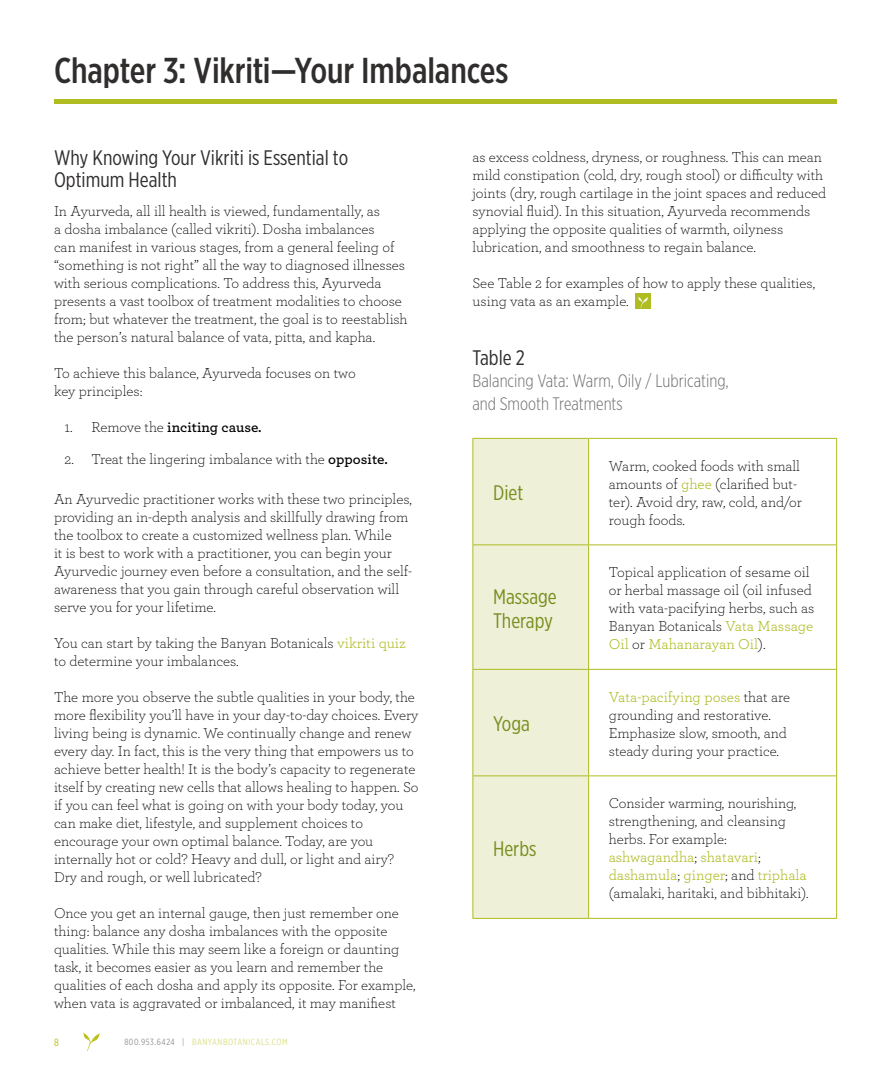
<style>
.page{position:relative;width:891px;height:1080px;background:#fff}
.page>*{position:absolute;margin:0;border:0;box-sizing:border-box;transform-origin:0 0}
.t1{font:500 36px "Gotham X Narrow";color:#302d2d}
.t2{font:21px/22.5px "Gotham X Narrow";color:#302d2d}
.t3{font:21px/24px "Gotham X Narrow";color:#788e1e}
.t4{font:300 18px/22.5px "Gotham X Narrow";color:#6d6e71}
.t5{font:300 15px/18px "Archer";color:#000}
.t6{font:600 15px "Archer";color:#000}
.t7{font:10.5px "Gotham X Narrow";color:#b8bf0d}
.t8{font:9px "Gotham X Narrow";letter-spacing:.06em;color:#dcdf86}
.s1{font-weight:300}
.s2{font-weight:600}
.s3{font-weight:400;color:#afbc22}
.s4{color:#939598}
</style>
<div class="page">
<svg style="left:83px;top:1032px;width:17px;height:19px"></svg>
<div style="left:635px;top:294px;width:16px;height:15px;background:#afbc22"></div>
<svg style="left:638px;top:297px;width:11px;height:11px"></svg>
<div style="left:473px;top:439px;width:115px;height:479px;background:#eef0d8"></div>
<hr style="left:472px;top:438px;width:117px;height:1px;background:#afbc22">
<hr style="left:472px;top:439px;width:1px;height:105px;background:#afbc22">
<hr style="left:589px;top:438px;width:248px;height:1px;background:#afbc22">
<hr style="left:588px;top:439px;width:1px;height:105px;background:#afbc22">
<hr style="left:836px;top:439px;width:1px;height:105px;background:#afbc22">
<hr style="left:472px;top:544px;width:117px;height:1px;background:#afbc22">
<hr style="left:472px;top:545px;width:1px;height:124px;background:#afbc22">
<hr style="left:589px;top:544px;width:248px;height:1px;background:#afbc22">
<hr style="left:588px;top:545px;width:1px;height:124px;background:#afbc22">
<hr style="left:836px;top:545px;width:1px;height:124px;background:#afbc22">
<hr style="left:472px;top:669px;width:117px;height:1px;background:#afbc22">
<hr style="left:472px;top:670px;width:1px;height:106px;background:#afbc22">
<hr style="left:589px;top:669px;width:248px;height:1px;background:#afbc22">
<hr style="left:588px;top:670px;width:1px;height:106px;background:#afbc22">
<hr style="left:836px;top:670px;width:1px;height:106px;background:#afbc22">
<hr style="left:472px;top:776px;width:117px;height:1px;background:#afbc22">
<hr style="left:472px;top:776px;width:1px;height:142px;background:#afbc22">
<hr style="left:589px;top:776px;width:248px;height:1px;background:#afbc22">
<hr style="left:588px;top:776px;width:1px;height:142px;background:#afbc22">
<hr style="left:836px;top:776px;width:1px;height:142px;background:#afbc22">
<hr style="left:472px;top:918px;width:117px;height:1px;background:#afbc22">
<hr style="left:589px;top:918px;width:248px;height:1px;background:#afbc22">
<div style="left:54px;top:99px;width:783px;height:5px;background:#afbc22"></div>
<h1 class="t1" style="left:54px;top:54px;width:456px">Chapter 3: Vikriti—Your Imbalances</h1>
<h2 class="t2" style="left:54px;top:147px;width:296px">Why Knowing Your Vikriti is Essential to<br>Optimum Health</h2>
<p class="t5" style="left:54px;top:203px;width:355px">In Ayurveda, all ill health is viewed, fundamentally, as<br>a dosha imbalance (called vikriti). Dosha imbalances<br>can manifest in various stages, from a general feeling of “something is not right” all the way to diagnosed illnesses with serious complications. To address this, Ayurveda presents a vast toolbox of treatment modalities to choose from; but whatever the treatment, the goal is to reestablish the person’s natural balance of vata, pitta, and kapha.</p>
<p class="t5" style="left:54px;top:365px;width:303px">To achieve this balance, Ayurveda focuses on two key principles:</p>
<p class="t6" style="left:64px;top:420px;width:199px"><span class="s1">1. Remove the</span> inciting cause.</p>
<p class="t5" style="left:64px;top:450px;width:325px">2. Treat the lingering imbalance with the <span class="s2">opposite.</span></p>
<p class="t5" style="left:54px;top:491px;width:360px">An Ayurvedic practitioner works with these two principles, providing an in-depth analysis and skillfully drawing from the toolbox to create a customized wellness plan. While<br>it is best to work with a practitioner, you can begin your Ayurvedic journey even before a consultation, and the self&shy;awareness that you gain through careful observation will serve you for your lifetime.</p>
<p class="t5" style="left:54px;top:635px;width:353px">You can start by taking the Banyan Botanicals <span class="s3">vikriti quiz </span>to determine your imbalances.</p>
<p class="t5" style="left:54px;top:689px;width:366px">The more you observe the subtle qualities in your body, the more flexibility you’ll have in your day-to-day choices. Every living being is dynamic. We continually change and renew every day. In fact, this is the very thing that empowers us to achieve better health! It is the body’s capacity to regenerate itself by creating new cells that allows healing to happen. So if you can feel what is going on with your body today, you can make diet, lifestyle, and supplement choices to encourage your own optimal balance. Today, are you internally hot or cold? Heavy and dull, or light and airy?<br>Dry and rough, or well lubricated?</p>
<p class="t5" style="left:54px;top:905px;width:363px">Once you get an internal gauge, then just remember one thing: balance any dosha imbalances with the opposite qualities. While this may seem like a foreign or daunting task, it becomes easier as you learn and remember the qualities of each dosha and apply its opposite. For example, when vata is aggravated or imbalanced, it may manifiest</p>
<p class="t7" style="left:54px;top:1037px;width:6px">8</p>
<p class="t8" style="left:124px;top:1038px;width:165px"><span class="s4">800.953.6424 |</span> BANYANBOTANICALS.COM</p>
<p class="t5" style="left:472px;top:149px;width:355px">as excess coldness, dryness, or roughness. This can mean mild constipation (cold, dry, rough stool) or difficulty with joints (dry, rough cartilage in the joint spaces and reduced synovial fluid). In this situation, Ayurveda recommends applying the opposite qualities of warmth, oilyness lubrication, and smoothness to regain balance.</p>
<p class="t5" style="left:472px;top:275px;width:344px">See Table 2 for examples of how to apply these qualities, using vata as an example.</p>
<h2 class="t2" style="left:472px;top:347px;width:54px">Table 2</h2>
<p class="t4" style="left:472px;top:370px;width:258px">Balancing Vata: Warm, Oily / Lubricating, and Smooth Treatments</p>
<h2 class="t3" style="left:493px;top:482px;width:32px">Diet</h2>
<h2 class="t3" style="left:493px;top:585px;width:65px">Massage<br>Therapy</h2>
<h2 class="t3" style="left:493px;top:713px;width:38px">Yoga</h2>
<h2 class="t3" style="left:493px;top:837px;width:45px">Herbs</h2>
<p class="t5" style="left:609px;top:457px;width:195px">Warm, cooked foods with small amounts of <span class="s3">ghee</span> (clarified but&shy;ter). Avoid dry, raw, cold, and/or rough foods.</p>
<p class="t5" style="left:609px;top:564px;width:207px">Topical application of sesame oil or herbal massage oil (oil infused with vata-pacifying herbs, such as<br>Banyan Botanicals <span class="s3">Vata Massage<br>Oil</span> or <span class="s3">Mahanarayan Oil</span>).</p>
<p class="t5" style="left:609px;top:688px;width:183px"><span class="s3">Vata-pacifying poses</span> that are grounding and restorative.<br>Emphasize slow, smooth, and steady during your practice.</p>
<p class="t5" style="left:609px;top:795px;width:201px">Consider warming, nourishing, strengthening, and cleansing herbs. For example: <span class="s3">ashwagandha</span>; <span class="s3">shatavari</span>; <span class="s3">dashamula</span>; <span class="s3">ginger</span>; and <span class="s3">triphala </span>(amalaki, haritaki, and bibhitaki).</p>
</div>
